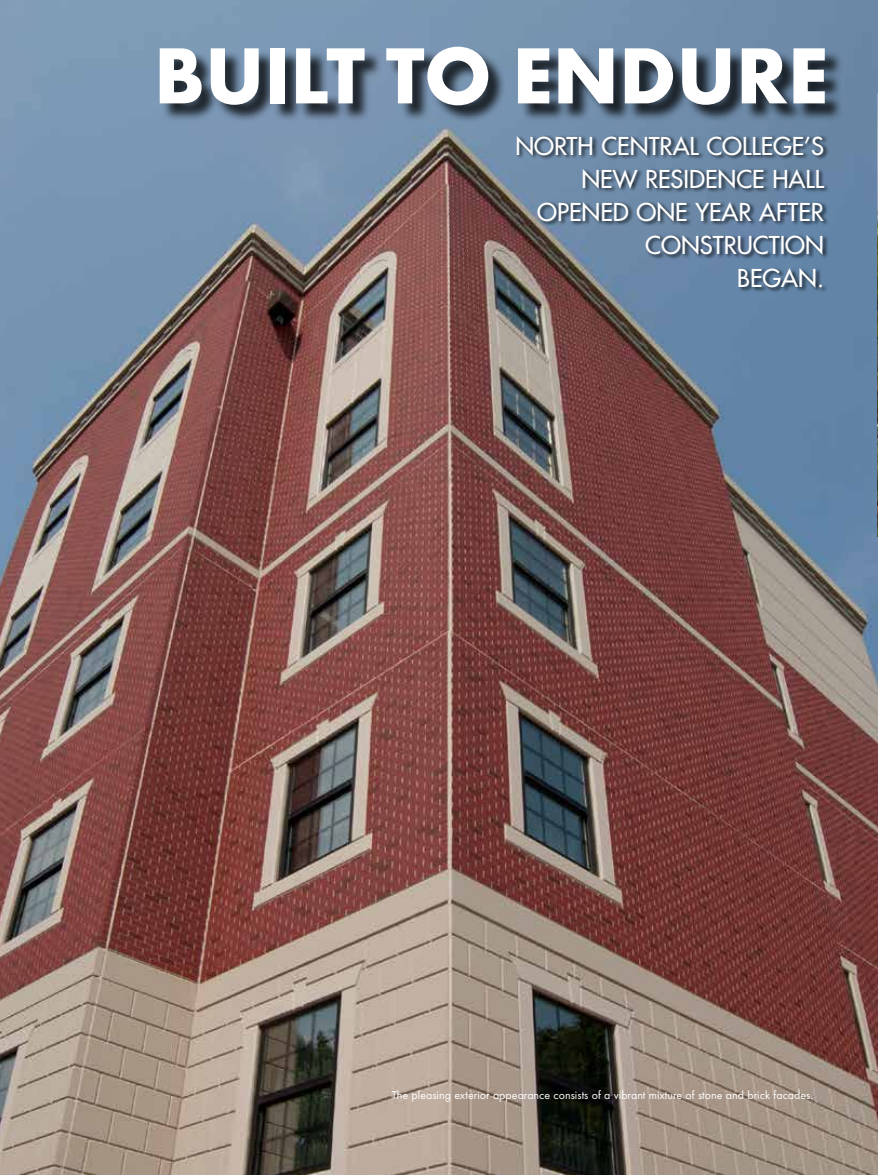
<style>
.page{position:relative;width:878px;height:1175px;background:#fff}
.page>*{position:absolute;margin:0;border:0;box-sizing:border-box;transform-origin:0 0}
.t1{font:700 82.5px "Futura T";color:#fff}
.t2{font:24px/33px "Futura";color:#fff;text-align:right}
.t3{font:12px "Futura T";color:#fff}
</style>
<div class="page">
<img style="left:0;top:0;width:878px;height:1174px">
<img style="left:877px;top:94px;width:1px;height:442px">
<div style="left:162px;top:49px;width:680px;height:74px;background:#000;opacity:.75"></div>
<div style="left:515px;top:135px;width:314px;height:158px;background:#000;opacity:.75"></div>
<h1 class="t1" style="left:154px;top:27px;width:675px">BUILT TO ENDURE</h1>
<h2 class="t2" style="left:515px;top:129px;width:310px">NORTH CENTRAL COLLEGE’S<br>NEW RESIDENCE HALL<br>OPENED ONE YEAR AFTER<br>CONSTRUCTION<br>BEGAN.</h2>
<p class="t3" style="left:392px;top:1088px;width:423px">The pleasing exterior appearance consists of a vibrant mixture of stone and brick facades.</p>
</div>
